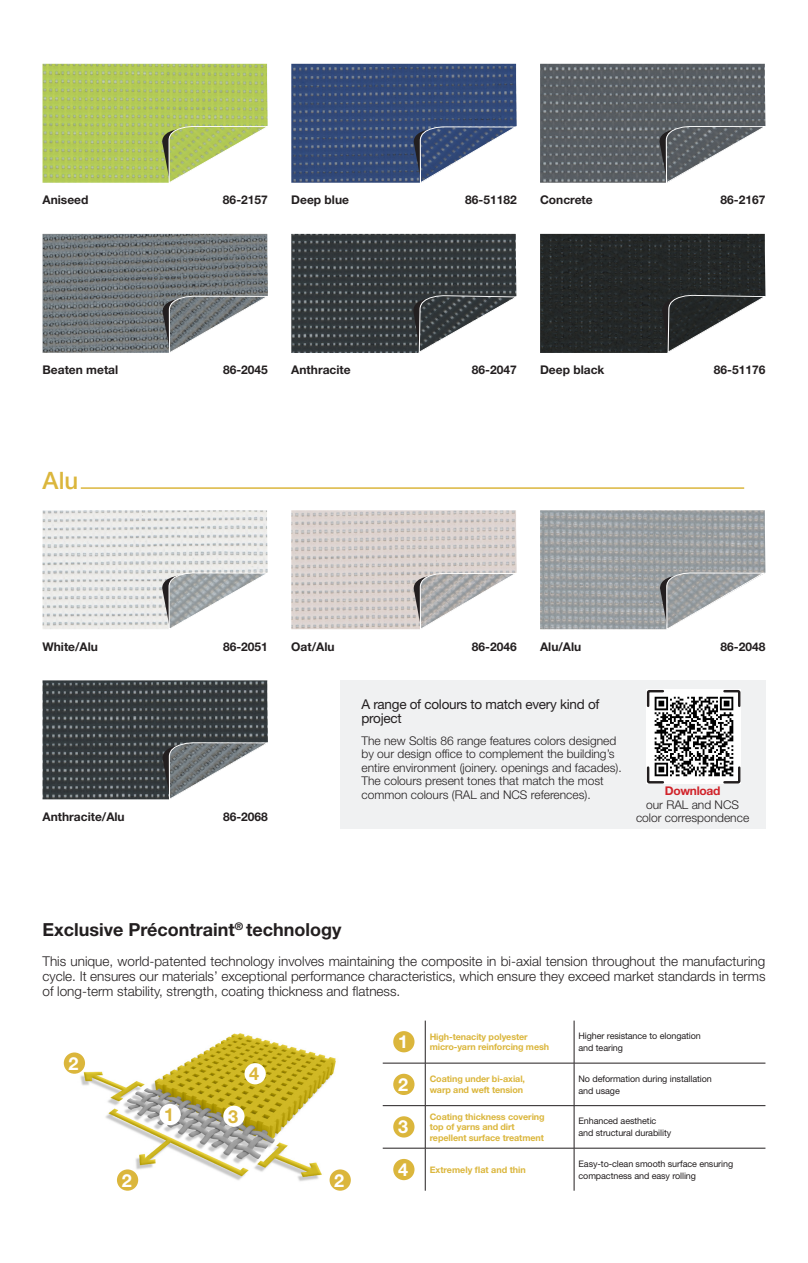
<style>
.page{position:relative;width:808px;height:1263px;background:#fff}
.page>*{position:absolute;margin:0;border:0;box-sizing:border-box;transform-origin:0 0}
.t1{font:500 24px "Helvetica Neue LT Std";color:#dbb63c}
.t2{font:700 18px "Helvetica Neue LT Std";color:#231f20}
.t3{font:700 18px "Helvetica Neue LT Std";color:#fff}
.t4{font:700 18px "Helvetica Neue LT Std";color:#dbb63c}
.t5{font:300 13.5px/15px "Helvetica Neue LT Std";color:#231f20;text-align:justify}
.t6{font:13.5px/13.5px "Helvetica Neue LT Std";letter-spacing:-.02em;color:#231f20}
.t7{font:300 12px/13.5px "Helvetica Neue LT Std";color:#231f20;text-align:center}
.t8{font:700 12px "Helvetica Neue LT Std";color:#231f20}
.t9{font:700 12px "Helvetica Neue LT Std";letter-spacing:-.025em;color:#d1232a}
.t10{font:9px/12px "Helvetica Neue LT Std";letter-spacing:-.01em;color:#231f20}
.t11{font:700 9px/10.5px "Helvetica Neue LT Std";letter-spacing:-.01em;color:#dbb63c}
.s1{font-size:18px;color:#fff}
</style>
<div class="page">
<img style="left:80px;top:1033px;width:271px;height:158px">
<div style="left:159px;top:1104px;width:22px;height:21px;background:#fff;border-radius:50%"></div>
<div style="left:330px;top:1169px;width:21px;height:22px;background:#dbb63c;border-radius:50%"></div>
<div style="left:117px;top:1169px;width:21px;height:22px;background:#dbb63c;border-radius:50%"></div>
<div style="left:64px;top:1052px;width:21px;height:22px;background:#dbb63c;border-radius:50%"></div>
<div style="left:223px;top:1106px;width:21px;height:21px;background:#fff;border-radius:50%"></div>
<div style="left:244px;top:1063px;width:22px;height:21px;background:#fff;border-radius:50%"></div>
<hr style="left:81px;top:487px;width:663px;height:2px;background:#dbb63c">
<hr style="left:425px;top:1020px;width:1px;height:43px;background:#231f20">
<hr style="left:574px;top:1020px;width:1px;height:43px;background:#231f20">
<hr style="left:383px;top:1063px;width:42px;height:1px;background:#231f20">
<hr style="left:425px;top:1063px;width:149px;height:1px;background:#231f20">
<hr style="left:425px;top:1063px;width:1px;height:42px;background:#231f20">
<hr style="left:574px;top:1063px;width:191px;height:1px;background:#231f20">
<hr style="left:574px;top:1063px;width:1px;height:42px;background:#231f20">
<hr style="left:383px;top:1105px;width:42px;height:1px;background:#231f20">
<hr style="left:425px;top:1105px;width:149px;height:1px;background:#231f20">
<hr style="left:425px;top:1106px;width:1px;height:42px;background:#231f20">
<hr style="left:574px;top:1105px;width:191px;height:1px;background:#231f20">
<hr style="left:574px;top:1106px;width:1px;height:42px;background:#231f20">
<hr style="left:383px;top:1148px;width:42px;height:1px;background:#231f20">
<hr style="left:425px;top:1148px;width:149px;height:1px;background:#231f20">
<hr style="left:425px;top:1148px;width:1px;height:43px;background:#231f20">
<hr style="left:574px;top:1148px;width:191px;height:1px;background:#231f20">
<hr style="left:574px;top:1148px;width:1px;height:43px;background:#231f20">
<div style="left:393px;top:1031px;width:21px;height:21px;background:#dbb63c;border-radius:50%"></div>
<div style="left:393px;top:1074px;width:21px;height:21px;background:#dbb63c;border-radius:50%"></div>
<div style="left:393px;top:1116px;width:21px;height:21px;background:#dbb63c;border-radius:50%"></div>
<div style="left:393px;top:1159px;width:21px;height:21px;background:#dbb63c;border-radius:50%"></div>
<div style="left:340px;top:680px;width:425px;height:149px;background:#f0f1f2"></div>
<img style="left:647px;top:690px;width:93px;height:93px">
<svg style="left:722px;top:765px;width:19px;height:19px"></svg>
<svg style="left:722px;top:689px;width:19px;height:19px"></svg>
<svg style="left:646px;top:765px;width:19px;height:19px"></svg>
<svg style="left:646px;top:689px;width:19px;height:19px"></svg>
<img style="left:43px;top:64px;width:225px;height:119px">
<svg style="left:136px;top:83px;width:132px;height:100px"></svg>
<img style="left:291px;top:64px;width:226px;height:119px">
<svg style="left:387px;top:85px;width:129px;height:98px"></svg>
<img style="left:540px;top:64px;width:225px;height:119px">
<svg style="left:633px;top:83px;width:132px;height:100px"></svg>
<img style="left:43px;top:234px;width:225px;height:119px">
<svg style="left:136px;top:253px;width:132px;height:100px"></svg>
<img style="left:540px;top:234px;width:225px;height:119px">
<svg style="left:635px;top:253px;width:130px;height:100px"></svg>
<img style="left:291px;top:234px;width:225px;height:119px">
<svg style="left:386px;top:253px;width:131px;height:100px"></svg>
<img style="left:43px;top:510px;width:224px;height:119px">
<svg style="left:136px;top:529px;width:132px;height:100px"></svg>
<img style="left:291px;top:510px;width:226px;height:119px">
<svg style="left:387px;top:531px;width:129px;height:99px"></svg>
<img style="left:540px;top:510px;width:225px;height:119px">
<svg style="left:633px;top:530px;width:131px;height:100px"></svg>
<img style="left:43px;top:680px;width:225px;height:119px">
<svg style="left:136px;top:699px;width:132px;height:101px"></svg>
<p class="t8" style="left:43px;top:192px;width:47px">Aniseed</p>
<p class="t8" style="left:223px;top:192px;width:46px">86-2157</p>
<p class="t8" style="left:291px;top:192px;width:59px">Deep blue</p>
<p class="t8" style="left:465px;top:192px;width:53px">86-51182</p>
<p class="t8" style="left:540px;top:192px;width:54px">Concrete</p>
<p class="t8" style="left:720px;top:192px;width:46px">86-2167</p>
<p class="t8" style="left:43px;top:363px;width:77px">Beaten metal</p>
<p class="t8" style="left:223px;top:363px;width:46px">86-2045</p>
<p class="t8" style="left:291px;top:363px;width:61px">Anthracite</p>
<p class="t8" style="left:472px;top:363px;width:46px">86-2047</p>
<p class="t8" style="left:540px;top:363px;width:66px">Deep black</p>
<p class="t8" style="left:714px;top:363px;width:53px">86-51176</p>
<h1 class="t1" style="left:43px;top:466px;width:37px">Alu</h1>
<p class="t8" style="left:43px;top:639px;width:57px">White/Alu</p>
<p class="t8" style="left:223px;top:639px;width:46px">86-2051</p>
<p class="t8" style="left:291px;top:639px;width:45px">Oat/Alu</p>
<p class="t8" style="left:472px;top:639px;width:46px">86-2046</p>
<p class="t8" style="left:540px;top:639px;width:43px">Alu/Alu</p>
<p class="t8" style="left:720px;top:639px;width:46px">86-2048</p>
<p class="t8" style="left:43px;top:809px;width:84px">Anthracite/Alu</p>
<p class="t8" style="left:223px;top:809px;width:46px">86-2068</p>
<p class="t6" style="left:361px;top:698px;width:239px">A range of colours to match every kind of project</p>
<p class="t7" style="left:361px;top:734px;width:262px;text-align:left">The new Soltis 86 range features colors designed by our design office to complement the building’s entire environment (joinery. openings and facades).<br>The colours present tones that match the most common colours (RAL and NCS references).</p>
<p class="t9" style="left:665px;top:783px;width:57px">Download</p>
<p class="t7" style="left:636px;top:797px;width:115px">our RAL and NCS color correspondence</p>
<h2 class="t2" style="left:43px;top:918px;width:300px">Exclusive Précontraint<sup>®</sup> technology</h2>
<p class="t5" style="left:43px;top:954px;width:724px">This unique, world-patented technology involves maintaining the composite in bi-axial tension throughout the manufacturing cycle. It ensures our materials’ exceptional performance characteristics, which ensure they exceed market standards in terms of long-term stability, strength, coating thickness and flatness.</p>
<h2 class="t3" style="left:69px;top:1052px;width:12px">2</h2>
<h2 class="t4" style="left:164px;top:1103px;width:12px">1</h2>
<h2 class="t4" style="left:249px;top:1062px;width:12px">4</h2>
<h2 class="t4" style="left:228px;top:1105px;width:12px">3</h2>
<h2 class="t3" style="left:122px;top:1169px;width:12px">2</h2>
<h2 class="t3" style="left:334px;top:1169px;width:12px">2</h2>
<h2 class="t3" style="left:398px;top:1030px;width:12px">1</h2>
<p class="t11" style="left:430px;top:1031px;width:121px">High-tenacity polyester micro-yarn reinforcing mesh</p>
<p class="t10" style="left:578px;top:1030px;width:124px">Higher resistance to elongation and tearing</p>
<h2 class="t3" style="left:398px;top:1073px;width:12px">2</h2>
<p class="t11" style="left:430px;top:1074px;width:97px">Coating under bi-axial, warp and weft tension</p>
<p class="t10" style="left:578px;top:1072px;width:135px">No deformation during installation and usage</p>
<h2 class="t3" style="left:398px;top:1116px;width:12px">3</h2>
<p class="t11" style="left:430px;top:1111px;width:116px">Coating thickness covering top of yarns and dirt repellent surface treatment</p>
<p class="t10" style="left:578px;top:1115px;width:94px">Enhanced aesthetic and structural durability</p>
<p class="t11" style="left:398px;top:1164px;width:129px"><span class="s1">4</span> Extremely flat and thin</p>
<p class="t10" style="left:578px;top:1157px;width:156px">Easy-to-clean smooth surface ensuring compactness and easy rolling</p>
</div>
